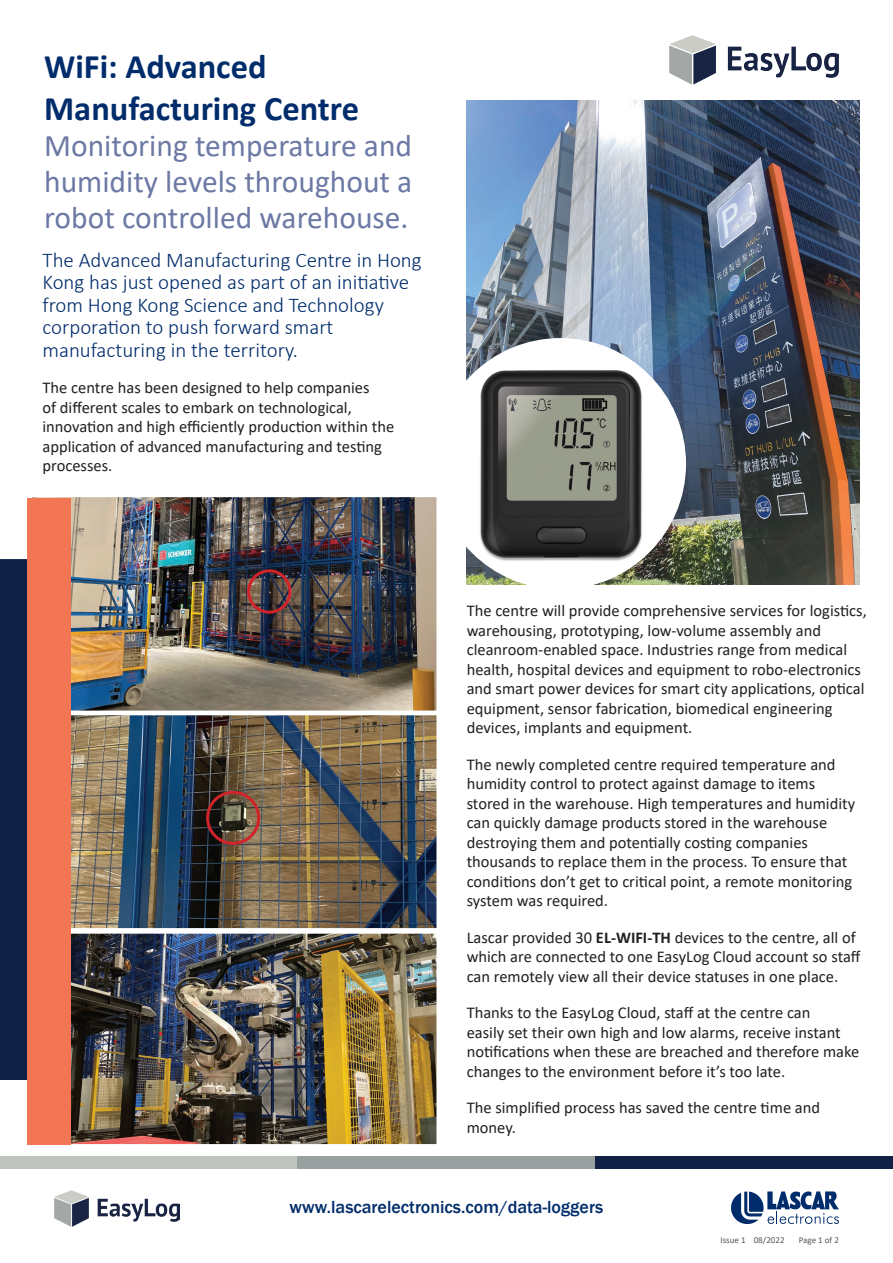
<style>
.page{position:relative;width:893px;height:1263px;background:#fff}
.page>*{position:absolute;margin:0;border:0;box-sizing:border-box;transform-origin:0 0}
.t1{font:700 34.5px/41.4px "Calibri";color:#002c6b}
.t2{font:31.5px/36px "Calibri";color:#6c79a5;text-align:justify}
.t3{font:300 21px/22.5px "Calibri";color:#002c6b}
.t4{font:500 18px "Franklin Gothic";color:#002c6b}
.t5{font:16.5px/19.5px "Calibri";color:#231f20}
.t6{font:9px "Calibri";color:#57585a}
.s1{font-weight:700}
</style>
<div class="page">
<div style="left:595px;top:1156px;width:298px;height:13px;background:#112146"></div>
<div style="left:0;top:1156px;width:298px;height:13px;background:#c0c4bf"></div>
<div style="left:298px;top:1156px;width:297px;height:13px;background:#99a0a0"></div>
<svg style="left:731px;top:1191px;width:108px;height:33px"></svg>
<img style="left:54px;top:1190px;width:125px;height:36px">
<div style="left:0;top:560px;width:425px;height:520px;background:#112146"></div>
<img style="left:670px;top:36px;width:169px;height:48px">
<img style="left:467px;top:101px;width:392px;height:484px">
<div style="left:435px;top:339px;width:250px;height:250px;background:#fff;border-radius:50%"></div>
<img style="left:466px;top:351px;width:195px;height:226px">
<img style="left:71px;top:498px;width:365px;height:645px">
<div style="left:27px;top:929px;width:414px;height:219px;border:4px solid #fff"></div>
<div style="left:27px;top:711px;width:414px;height:221px;border:4px solid #fff"></div>
<div style="left:27px;top:493px;width:414px;height:222px;border:4px solid #fff"></div>
<div style="left:247px;top:569px;width:44px;height:45px;border:3px solid #d1232a;border-radius:50%"></div>
<div style="left:27px;top:498px;width:44px;height:646px;background:#f37654"></div>
<div style="left:206px;top:791px;width:54px;height:54px;border:3px solid #d1232a;border-radius:50%"></div>
<h1 class="t1" style="left:44px;top:46px;width:316px">WiFi: Advanced<br>Manufacturing Centre</h1>
<h2 class="t2" style="left:44px;top:126px;width:370px">Monitoring temperature and humidity levels throughout a robot controlled warehouse.</h2>
<p class="t3" style="left:43px;top:248px;width:381px">The Advanced Manufacturing Centre in Hong Kong has just opened as part of an initiative from Hong Kong Science and Technology corporation to push forward smart manufacturing in the territory.</p>
<p class="t5" style="left:43px;top:377px;width:353px">The centre has been designed to help companies<br>of different scales to embark on technological, innovation and high efficiently production within the application of advanced manufacturing and testing processes.</p>
<p class="t5" style="left:467px;top:601px;width:402px">The centre will provide comprehensive services for logistics, warehousing, prototyping, low-volume assembly and cleanroom-enabled space. Industries range from medical health, hospital devices and equipment to robo-electronics and smart power devices for smart city applications, optical equipment, sensor fabrication, biomedical engineering devices, implants and equipment.</p>
<p class="t5" style="left:467px;top:754px;width:390px">The newly completed centre required temperature and humidity control to protect against damage to items stored in the warehouse. High temperatures and humidity can quickly damage products stored in the warehouse destroying them and potentially costing companies thousands to replace them in the process. To ensure that conditions don’t get to critical point, a remote monitoring system was required.</p>
<p class="t5" style="left:467px;top:927px;width:395px">Lascar provided 30 <span class="s1">EL-WIFI-TH</span> devices to the centre, all of which are connected to one EasyLog Cloud account so staff can remotely view all their device statuses in one place.</p>
<p class="t5" style="left:467px;top:1003px;width:394px">Thanks to the EasyLog Cloud, staff at the centre can<br>easily set their own high and low alarms, receive instant notifications when these are breached and therefore make changes to the environment before it’s too late.</p>
<p class="t5" style="left:467px;top:1098px;width:355px">The simplified process has saved the centre time and money.</p>
<p class="t4" style="left:290px;top:1196px;width:315px">www.lascarelectronics.com/data-loggers</p>
<p class="t6" style="left:720px;top:1234px;width:66px">Issue 1 08/2022</p>
<p class="t6" style="left:799px;top:1234px;width:42px">Page 1 of 2</p>
</div>
